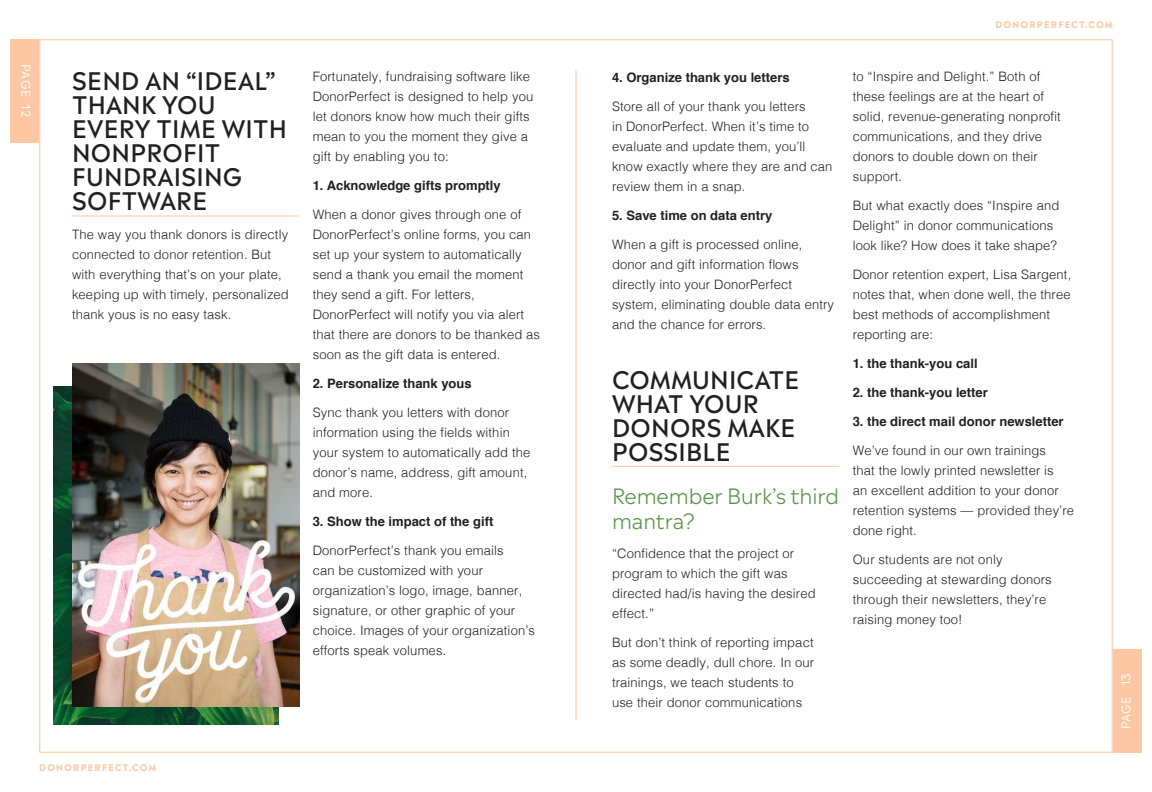
<style>
.page{position:relative;width:1152px;height:792px;background:#fff}
.page>*{position:absolute;margin:0;border:0;box-sizing:border-box;transform-origin:0 0}
.t1{font:500 24px/24px "Madera";letter-spacing:.01em;color:#231f20}
.t2{font:300 21px/25px "Madera";color:#549344}
.t3{font:300 13px/20px "Helvetica";letter-spacing:.01em;color:#231f20}
.t4{font:700 13px "Helvetica";color:#231f20}
.t5{font:12px "Madera";letter-spacing:.03em;color:#fff}
.t6{font:700 9px "Madera";letter-spacing:.13em;color:#fcc7a2}
</style>
<div class="page">
<div style="left:10px;top:39px;width:29px;height:103px;background:#fcc7a2"></div>
<div style="left:1113px;top:650px;width:29px;height:103px;background:#fcc7a2"></div>
<hr style="left:576px;top:70px;width:1px;height:650px;background:#fcc7a2">
<img style="left:53px;top:387px;width:226px;height:338px">
<hr style="left:72px;top:216px;width:227px;height:1px;background:#fcc7a2">
<img style="left:72px;top:364px;width:227px;height:343px">
<hr style="left:612px;top:466px;width:227px;height:1px;background:#fcc7a2">
<p class="t5" style="left:37px;top:64px;width:55px;rotate:90deg">PAGE 12</p>
<h1 class="t1" style="left:72px;top:66px;width:217px">SEND AN “IDEAL”<br>THANK YOU<br>EVERY TIME WITH<br>NONPROFIT<br>FUNDRAISING<br>SOFTWARE</h1>
<p class="t3" style="left:72px;top:224px;width:218px">The way you thank donors is directly connected to donor retention. But with everything that’s on your plate, keeping up with timely, personalized thank yous is no easy task.</p>
<p class="t3" style="left:313px;top:66px;width:222px">Fortunately, fundraising software like DonorPerfect is designed to help you let donors know how much their gifts mean to you the moment they give a gift by enabling you to:</p>
<p class="t4" style="left:313px;top:175px;width:190px">1. Acknowledge gifts promptly</p>
<p class="t3" style="left:313px;top:204px;width:229px">When a donor gives through one of DonorPerfect’s online forms, you can set up your system to automatically send a thank you email the moment they send a gift. For letters, DonorPerfect will notify you via alert that there are donors to be thanked as soon as the gift data is entered.</p>
<p class="t4" style="left:313px;top:373px;width:160px">2. Personalize thank yous</p>
<p class="t3" style="left:313px;top:402px;width:219px">Sync thank you letters with donor information using the fields within your system to automatically add the donor’s name, address, gift amount, and more.</p>
<p class="t4" style="left:313px;top:511px;width:182px">3. Show the impact of the gift</p>
<p class="t3" style="left:313px;top:540px;width:224px">DonorPerfect’s thank you emails<br>can be customized with your organization’s logo, image, banner, signature, or other graphic of your choice. Images of your organization’s efforts speak volumes.</p>
<p class="t6" style="left:39px;top:759px;width:119px">DONORPERFECT.COM</p>
<p class="t6" style="left:996px;top:16px;width:119px">DONORPERFECT.COM</p>
<p class="t4" style="left:612px;top:67px;width:179px">4. Organize thank you letters</p>
<p class="t3" style="left:612px;top:95px;width:222px">Store all of your thank you letters<br>in DonorPerfect. When it’s time to evaluate and update them, you’ll know exactly where they are and can review them in a snap.</p>
<p class="t4" style="left:612px;top:205px;width:162px">5. Save time on data entry</p>
<p class="t3" style="left:612px;top:233px;width:224px">When a gift is processed online, donor and gift information flows directly into your DonorPerfect system, eliminating double data entry and the chance for errors.</p>
<h1 class="t1" style="left:612px;top:365px;width:189px">COMMUNICATE<br>WHAT YOUR<br>DONORS MAKE<br>POSSIBLE</h1>
<h2 class="t2" style="left:612px;top:481px;width:229px">Remember Burk’s third mantra?</h2>
<p class="t3" style="left:612px;top:542px;width:205px">“Confidence that the project or program to which the gift was directed had/is having the desired effect.”</p>
<p class="t3" style="left:612px;top:631px;width:204px">But don’t think of reporting impact as some deadly, dull chore. In our trainings, we teach students to use their donor communications</p>
<p class="t3" style="left:853px;top:66px;width:210px">to “Inspire and Delight.” Both of these feelings are at the heart of solid, revenue-generating nonprofit communications, and they drive donors to double down on their support.</p>
<p class="t3" style="left:853px;top:195px;width:208px">But what exactly does “Inspire and<br>Delight” in donor communications look like? How does it take shape?</p>
<p class="t3" style="left:853px;top:264px;width:220px">Donor retention expert, Lisa Sargent, notes that, when done well, the three best methods of accomplishment reporting are:</p>
<p class="t4" style="left:853px;top:353px;width:126px">1. the thank-you call</p>
<p class="t4" style="left:853px;top:382px;width:137px">2. the thank-you letter</p>
<p class="t4" style="left:853px;top:411px;width:212px">3. the direct mail donor newsletter</p>
<p class="t3" style="left:853px;top:440px;width:223px">We’ve found in our own trainings<br>that the lowly printed newsletter is<br>an excellent addition to your donor retention systems — provided they’re done right.</p>
<p class="t3" style="left:853px;top:549px;width:200px">Our students are not only succeeding at stewarding donors through their newsletters, they’re raising money too!</p>
<p class="t5" style="left:1115px;top:729px;width:58px;rotate:-90deg">PAGE 13</p>
</div>
